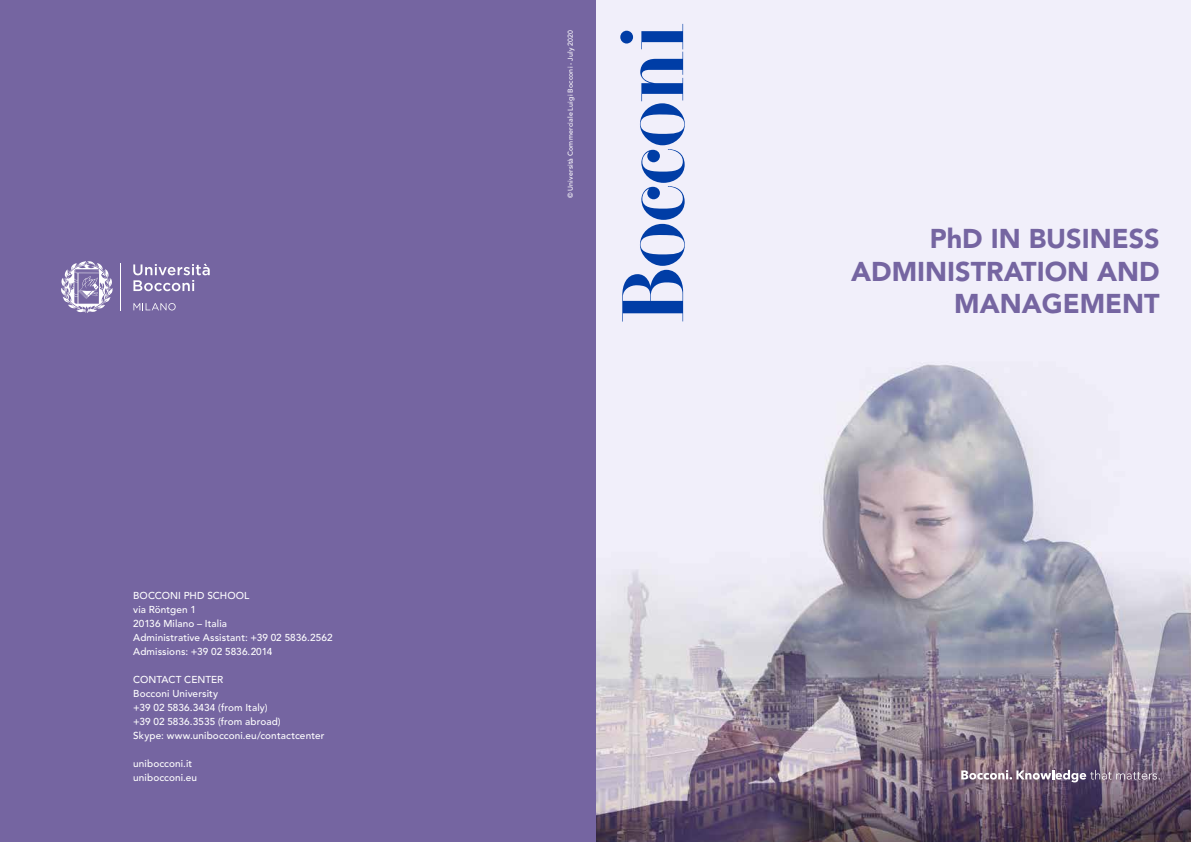
<style>
.page{position:relative;width:1191px;height:842px;background:#fff}
.page>*{position:absolute;margin:0;border:0;box-sizing:border-box;transform-origin:0 0}
.t1{font:900 27px/32.4px "Avenir LT Std";color:#7565a1;text-align:right}
.t2{font:500 10px/14px "Avenir LT Std";letter-spacing:.01em;color:#fff}
.t3{font:500 7px "Avenir LT Std";letter-spacing:.025em;color:#fff}
</style>
<div class="page">
<img style="left:595px;top:0;width:596px;height:842px">
<div style="left:0;top:0;width:595px;height:842px;background:#7565a1"></div>
<svg style="left:133px;top:264px;width:77px;height:27px"></svg>
<svg style="left:133px;top:303px;width:43px;height:7px"></svg>
<hr style="left:120px;top:263px;width:1px;height:47px;background:#fff">
<svg style="left:61px;top:261px;width:52px;height:52px"></svg>
<svg style="left:620px;top:24px;width:65px;height:298px"></svg>
<svg style="left:961px;top:770px;width:198px;height:12px;background:#948596"></svg>
<p class="t2" style="left:133px;top:589px;width:201px">BOCCONI PHD SCHOOL<br>via Röntgen 1<br>20136 Milano – Italia<br>Administrative Assistant: +39 02 5836.2562<br>Admissions: +39 02 5836.2014</p>
<p class="t2" style="left:133px;top:673px;width:193px">CONTACT CENTER<br>Bocconi University<br>+39 02 5836.3434 (from Italy)<br>+39 02 5836.3535 (from abroad)<br>Skype: www.unibocconi.eu/contactcenter</p>
<p class="t2" style="left:133px;top:757px;width:65px">unibocconi.it unibocconi.eu</p>
<p class="t3" style="left:566px;top:198px;width:170px;rotate:-90deg">© Università Commerciale Luigi Bocconi - July 2020</p>
<h1 class="t1" style="left:851px;top:223px;width:310px">PhD IN BUSINESS<br>ADMINISTRATION AND<br>MANAGEMENT</h1>
</div>
